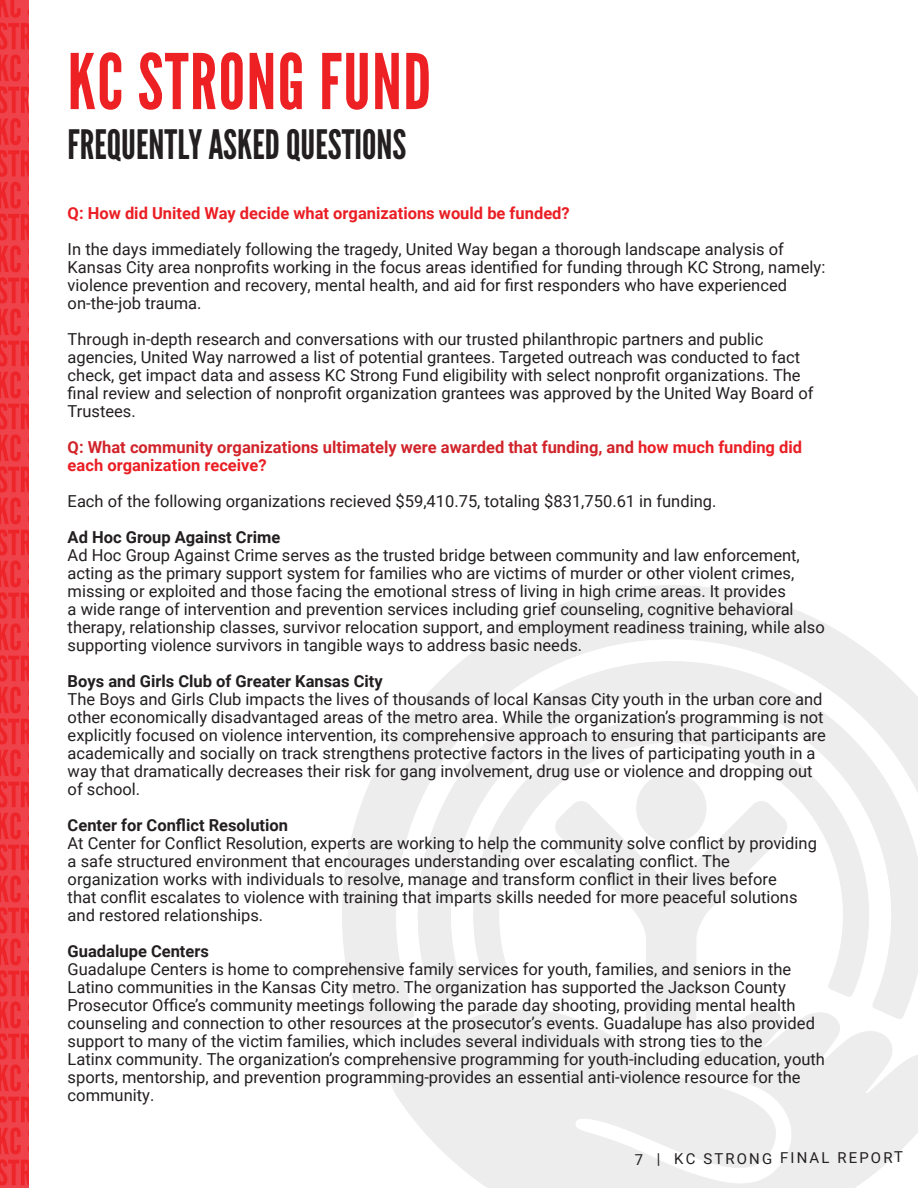
<style>
.page{position:relative;width:918px;height:1188px;background:#fff}
.page>*{position:absolute;margin:0;border:0;box-sizing:border-box;transform-origin:0 0}
.t1{font:76.5px "League Gothic";letter-spacing:.02em;color:#ed2024}
.t2{font:40.5px "League Gothic";color:#231f20}
.t3{font:16.5px/18px "Roboto";color:#231f20}
.t4{font:700 16.5px/18px "Roboto";color:#d1232a}
.t5{font:15px "Roboto";color:#231f20}
.s1{font-weight:700;color:#ea1e24}
.s2{color:#ea1e24}
.s3{font-weight:700}
</style>
<div class="page">
<img style="left:0;top:0;width:29px;height:291px">
<svg style="left:0;top:291px;width:29px;height:63px;background:#ee363d"></svg>
<svg style="left:0;top:354px;width:29px;height:63px;background:#ee363d"></svg>
<svg style="left:0;top:417px;width:29px;height:63px;background:#ee363d"></svg>
<svg style="left:0;top:480px;width:29px;height:63px;background:#ee363d"></svg>
<svg style="left:0;top:543px;width:29px;height:63px;background:#ee363d"></svg>
<svg style="left:0;top:606px;width:29px;height:63px;background:#ee363d"></svg>
<svg style="left:0;top:669px;width:29px;height:63px;background:#ee363d"></svg>
<svg style="left:0;top:732px;width:29px;height:63px;background:#ee363d"></svg>
<svg style="left:0;top:795px;width:29px;height:63px;background:#ee363d"></svg>
<svg style="left:0;top:858px;width:29px;height:63px;background:#ee363d"></svg>
<svg style="left:0;top:921px;width:29px;height:63px;background:#ee363d"></svg>
<svg style="left:0;top:984px;width:29px;height:63px;background:#ee363d"></svg>
<svg style="left:0;top:1047px;width:29px;height:63px;background:#ee363d"></svg>
<svg style="left:0;top:1110px;width:29px;height:63px;background:#ee363d"></svg>
<svg style="left:0;top:1173px;width:29px;height:15px"></svg>
<p class="t1" style="left:68px;top:36px;width:365px">KC STRONG FUND</p>
<p class="t2" style="left:68px;top:121px;width:340px">FREQUENTLY ASKED QUESTIONS</p>
<p class="t3" style="left:68px;top:194px;width:718px;line-height:36px"><span class="s1">Q: How did United Way decide what organizations would be funded?<br></span>In the days immediately following the tragedy, United Way began a thorough landscape analysis of</p>
<p class="t3" style="left:68px;top:257px;width:759px">Kansas City area nonprofits working in the focus areas identified for funding through KC Strong, namely: violence prevention and recovery, mental health, and aid for first responders who have experienced on-the-job trauma.</p>
<p class="t3" style="left:68px;top:329px;width:747px">Through in-depth research and conversations with our trusted philanthropic partners and public agencies, United Way narrowed a list of potential grantees. Targeted outreach was conducted to fact check, get impact data and assess KC Strong Fund eligibility with select nonprofit organizations. The final review and selection of nonprofit organization grantees was approved by the United Way Board of Trustees.</p>
<p class="t4" style="left:68px;top:437px;width:736px">Q: What community organizations ultimately were awarded that funding, and <span class="s2">how much funding did each organization receive?</span></p>
<p class="t3" style="left:68px;top:482px;width:650px;line-height:36px">Each of the following organizations recieved $59,410.75, totaling $831,750.61 in funding.<br><span class="s3">Ad Hoc Group Against Crime</span></p>
<p class="t3" style="left:68px;top:545px;width:759px">Ad Hoc Group Against Crime serves as the trusted bridge between community and law enforcement, acting as the primary support system for families who are victims of murder or other violent crimes, missing or exploited and those facing the emotional stress of living in high crime areas. It provides<br>a wide range of intervention and prevention services including grief counseling, cognitive behavioral therapy, relationship classes, survivor relocation support, and employment readiness training, while also supporting violence survivors in tangible ways to address basic needs.</p>
<p class="t3" style="left:68px;top:671px;width:760px"><span class="s3">Boys and Girls Club of Greater Kansas City<br></span>The Boys and Girls Club impacts the lives of thousands of local Kansas City youth in the urban core and other economically disadvantaged areas of the metro area. While the organization’s programming is not explicitly focused on violence intervention, its comprehensive approach to ensuring that participants are academically and socially on track strengthens protective factors in the lives of participating youth in a way that dramatically decreases their risk for gang involvement, drug use or violence and dropping out of school.</p>
<p class="t3" style="left:68px;top:815px;width:751px"><span class="s3">Center for Conflict Resolution<br></span>At Center for Conflict Resolution, experts are working to help the community solve conflict by providing a safe structured environment that encourages understanding over escalating conflict. The organization works with individuals to resolve, manage and transform conflict in their lives before<br>that conflit escalates to violence with training that imparts skills needed for more peaceful solutions and restored relationships.</p>
<p class="t3" style="left:68px;top:941px;width:759px"><span class="s3">Guadalupe Centers<br></span>Guadalupe Centers is home to comprehensive family services for youth, families, and seniors in the Latino communities in the Kansas City metro. The organization has supported the Jackson County Prosecutor Office’s community meetings following the parade day shooting, providing mental health counseling and connection to other resources at the prosecutor’s events. Guadalupe has also provided support to many of the victim families, which includes several individuals with strong ties to the<br>Latinx community. The organization’s comprehensive programming for youth-including education, youth sports, mentorship, and prevention programming-provides an essential anti-violence resource for the community.</p>
<p class="t5" style="left:634px;top:1150px;width:270px;rotate:-1deg">7 | KC STRONG FINAL REPORT</p>
</div>
